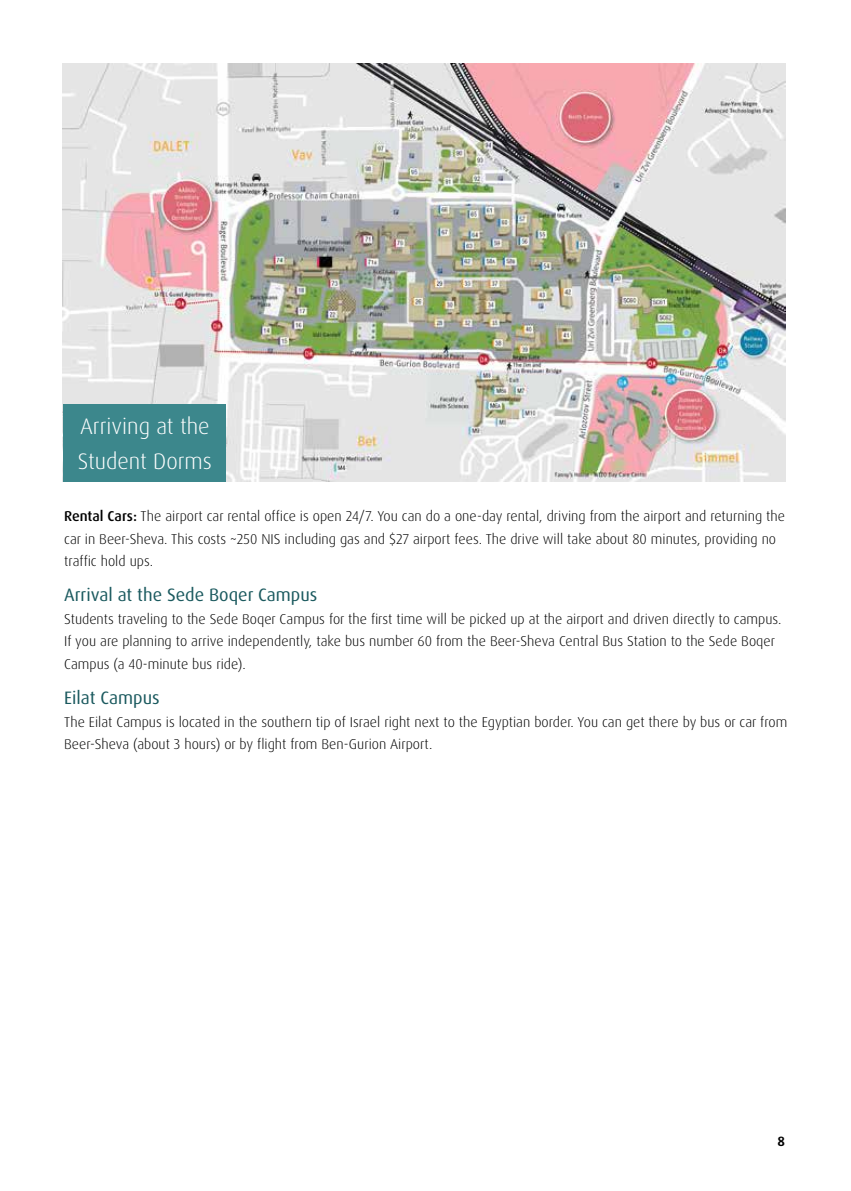
<style>
.page{position:relative;width:851px;height:1191px;background:#fff}
.page>*{position:absolute;margin:0;border:0;box-sizing:border-box;transform-origin:0 0}
.t1{font:300 22.5px/34.5px "Dax OT";color:#fff}
.t2{font:18px "Dax OT";color:#1a595e}
.t3{font:300 14.25px/22.5px "Dax OT";color:#000}
.t4{font:700 13.5px "Dax OT";color:#000}
.s1{font-weight:500}
</style>
<div class="page">
<img style="left:63px;top:64px;width:722px;height:417px">
<div style="left:63px;top:404px;width:162px;height:77px;background:#3c878c"></div>
<h1 class="t1" style="left:78px;top:409px;width:136px">Arriving at the<br>Student Dorms</h1>
<p class="t3" style="left:64px;top:505px;width:722px"><span class="s1">Rental Cars:</span> The airport car rental office is open 24/7. You can do a one-day rental, driving from the airport and returning the car in Beer-Sheva. This costs ~250 NIS including gas and $27 airport fees. The drive will take about 80 minutes, providing no traffic hold ups.</p>
<p class="t2" style="left:64px;top:584px;width:254px">Arrival at the Sede Boqer Campus</p>
<p class="t3" style="left:64px;top:608px;width:718px">Students traveling to the Sede Boqer Campus for the first time will be picked up at the airport and driven directly to campus.<br>If you are planning to arrive independently, take bus number 60 from the Beer-Sheva Central Bus Station to the Sede Boqer<br>Campus (a 40-minute bus ride).</p>
<p class="t2" style="left:64px;top:686px;width:97px">Eilat Campus</p>
<p class="t3" style="left:64px;top:710px;width:724px">The Eilat Campus is located in the southern tip of Israel right next to the Egyptian border. You can get there by bus or car from<br>Beer-Sheva (about 3 hours) or by flight from Ben-Gurion Airport.</p>
<p class="t4" style="left:777px;top:1132px;width:9px">8</p>
</div>
